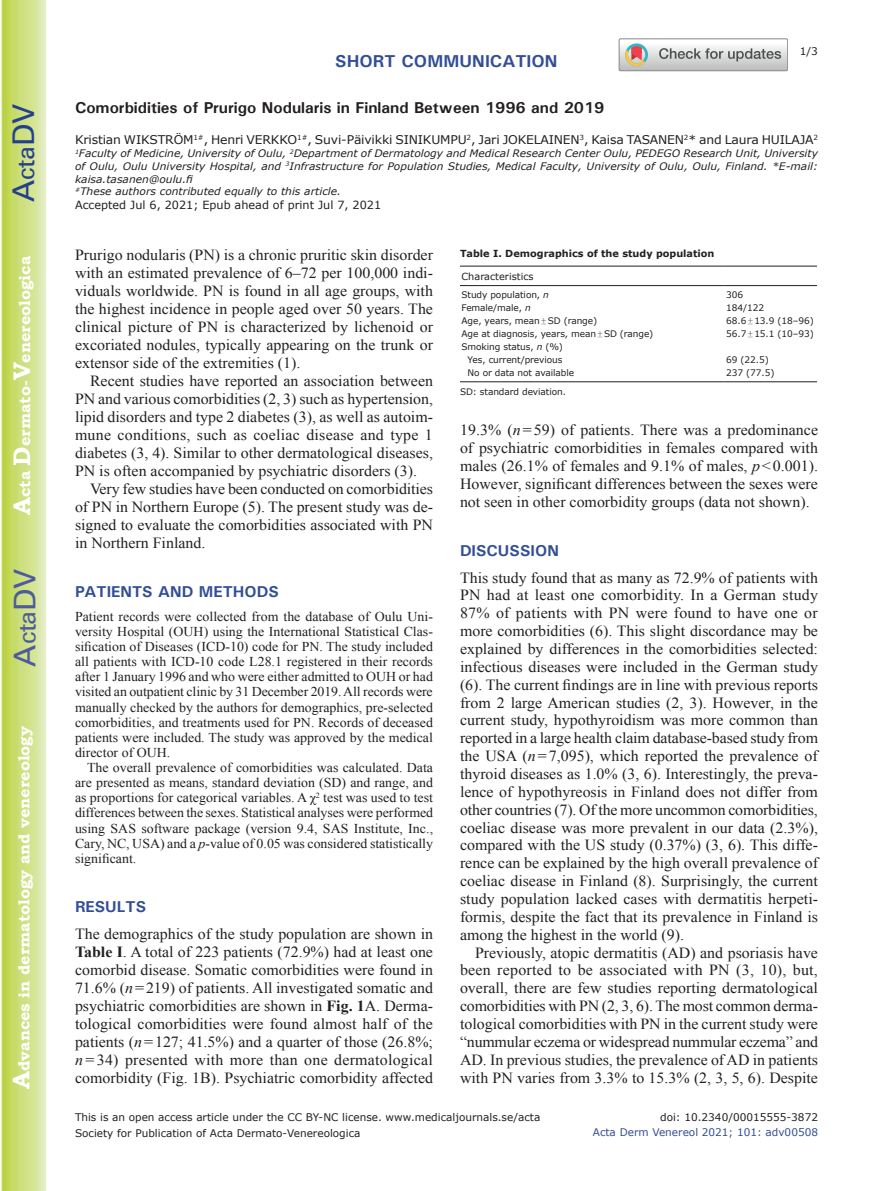
<style>
.page{position:relative;width:893px;height:1191px;background:#fff}
.page>*{position:absolute;margin:0;border:0;box-sizing:border-box;transform-origin:0 0}
.t1{font:30px "Univers";color:#4d5a9e}
.t2{font:30px "Univers";color:#253f8e}
.t3{font:700 17.25px "Univers";color:#324f95}
.t4{font:700 15.75px "Bookman Old Style";color:#fff}
.t5{font:700 15.75px "Univers";color:#231f20}
.t6{font:700 15.75px "Univers";color:#324f95}
.t7{font:15.45px/17.9px "Times New Roman";color:#231f20;text-align:justify}
.t8{font:13.5px/15.1px "Times New Roman";color:#231f20;text-align:justify}
.t9{font:12px "Verdana";letter-spacing:-.015em;color:#231f20}
.t10{font:11.25px "Verdana";color:#231f20}
.t11{font:10.5px "Verdana";color:#231f20}
.t12{font:10.5px "Verdana";color:#324f95}
.t13{font:italic 10.35px/12.8px "Verdana";color:#231f20}
.t14{font:700 9.75px "Verdana";color:#231f20}
.t15{font:9.75px "Verdana";color:#231f20}
.t16{font:9px/12.9px "Verdana";letter-spacing:-.01em;color:#231f20;text-align:right}
.s1{font-size:24px}
.s2{font-style:italic}
.s3{font-family:"Perpetua"}
.s4{font-weight:700}
</style>
<div class="page">
<svg style="left:1px;top:0;width:45px;height:1191px;background:#cfe084"></svg>
<svg style="left:619px;top:39px;width:169px;height:32px"></svg>
<hr style="left:460px;top:266px;width:265px;height:1px;background:#231f20">
<hr style="left:725px;top:266px;width:92px;height:1px;background:#231f20">
<hr style="left:460px;top:285px;width:265px;height:1px;background:#231f20">
<hr style="left:725px;top:285px;width:92px;height:1px;background:#231f20">
<hr style="left:460px;top:381px;width:265px;height:1px;background:#231f20">
<hr style="left:725px;top:381px;width:92px;height:1px;background:#231f20">
<h1 class="t2" style="left:6px;top:202px;width:100px;rotate:-90deg">A<span class="s1">cta</span>DV</h1>
<p class="t4" style="left:15px;top:515px;width:260px;rotate:-90deg"><span class="s1">A</span>cta <span class="s1">D</span>ermato-<span class="s1">V</span>enereologica</p>
<h1 class="t1" style="left:7px;top:666px;width:100px;rotate:-90deg">A<span class="s1">cta</span>DV</h1>
<p class="t4" style="left:15px;top:1088px;width:364px;rotate:-90deg"><span class="s1">A</span>dvances in dermatology and venereology</p>
<p class="t3" style="left:335px;top:50px;width:224px">SHORT COMMUNICATION</p>
<p class="t11" style="left:800px;top:44px;width:20px">1/3</p>
<p class="t5" style="left:75px;top:97px;width:531px">Comorbidities of Prurigo Nodularis in Finland Between 1996 and 2019</p>
<p class="t9" style="left:75px;top:132px;width:744px">Kristian WIKSTRÖM<sup>1#</sup>, Henri VERKKO<sup>1#</sup>, Suvi-Päivikki SINIKUMPU<sup>2</sup>, Jari JOKELAINEN<sup>3</sup>, Kaisa TASANEN<sup>2</sup>* and Laura HUILAJA<sup>2</sup></p>
<p class="t13" style="left:75px;top:147px;width:744px"><sup>1</sup>Faculty of Medicine, University of Oulu, <sup>2</sup>Department of Dermatology and Medical Research Center Oulu, PEDEGO Research Unit, University of Oulu, Oulu University Hospital, and <sup>3</sup>Infrastructure for Population Studies, Medical Faculty, University of Oulu, Oulu, Finland. *E-mail: kaisa.tasanen@oulu.fi<br><sup>#</sup>These authors contributed equally to this article.</p>
<p class="t10" style="left:75px;top:198px;width:308px">Accepted Jul 6, 2021; Epub ahead of print Jul 7, 2021</p>
<p class="t14" style="left:460px;top:247px;width:256px">Table I. Demographics of the study population</p>
<p class="t15" style="left:461px;top:270px;width:74px">Characteristics</p>
<p class="t16" style="left:461px;top:289px;width:89px">Study population, <span class="s2">n</span></p>
<p class="t16" style="left:726px;top:289px;width:18px">306</p>
<p class="t16" style="left:461px;top:302px;width:71px">Female/male, <span class="s2">n</span></p>
<p class="t16" style="left:726px;top:302px;width:39px">184/122</p>
<p class="t16" style="left:461px;top:315px;width:137px">Age, years, mean<span class="s3">±</span>SD (range)</p>
<p class="t16" style="left:726px;top:315px;width:89px">68.6<span class="s3">±</span>13.9 (18–96)</p>
<p class="t16" style="left:461px;top:327px;width:193px">Age at diagnosis, years, mean<span class="s3">±</span>SD (range)</p>
<p class="t16" style="left:726px;top:327px;width:89px">56.7<span class="s3">±</span>15.1 (10–93)</p>
<p class="t16" style="left:461px;top:340px;width:103px">Smoking status, <span class="s2">n</span> (%)<br>Yes, current/previous</p>
<p class="t7" style="left:75px;top:246px;width:360px">Prurigo nodularis (PN) is a chronic pruritic skin disorder with an estimated prevalence of 6–72 per 100,000 indi&shy;viduals worldwide. PN is found in all age groups, with the highest incidence in people aged over 50 years. The clinical picture of PN is characterized by lichenoid or excoriated nodules, typically appearing on the trunk or extensor side of the extremities (1).</p>
<p class="t7" style="left:75px;top:371px;width:360px;text-indent:15px">Recent studies have reported an association between PN and various comorbidities (2, 3) such as hypertension, lipid disorders and type 2 diabetes (3), as well as autoim&shy;mune conditions, such as coeliac disease and type 1 diabetes (3, 4). Similar to other dermatological diseases, PN is often accompanied by psychiatric disorders (3).</p>
<p class="t7" style="left:75px;top:479px;width:360px;text-indent:15px">Very few studies have been conducted on comorbidities of PN in Northern Europe (5). The present study was de&shy;signed to evaluate the comorbidities associated with PN in Northern Finland.</p>
<p class="t6" style="left:75px;top:581px;width:206px">PATIENTS AND METHODS</p>
<p class="t8" style="left:75px;top:608px;width:360px">Patient records were collected from the database of Oulu Uni&shy;versity Hospital (OUH) using the International Statistical Clas&shy;sification of Diseases (ICD-10) code for PN. The study included all patients with ICD-10 code L28.1 registered in their records after 1 January 1996 and who were either admitted to OUH or had visited an outpatient clinic by 31 December 2019. All records were manually checked by the authors for demographics, pre-selected comorbidities, and treatments used for PN. Records of deceased patients were included. The study was approved by the medical director of OUH.</p>
<p class="t8" style="left:75px;top:759px;width:360px;text-indent:12px">The overall prevalence of comorbidities was calculated. Data are presented as means, standard deviation (SD) and range, and as proportions for categorical variables. A χ<sup>2</sup> test was used to test differences between the sexes. Statistical analyses were performed using SAS software package (version 9.4, SAS Institute, Inc., Cary, NC, USA) and a <span class="s2">p</span>-value of 0.05 was considered statistically significant.</p>
<p class="t6" style="left:75px;top:896px;width:73px">RESULTS</p>
<p class="t7" style="left:75px;top:924px;width:360px">The demographics of the study population are shown in <span class="s4">Table I</span>. A total of 223 patients (72.9%) had at least one comorbid disease. Somatic comorbidities were found in 71.6% (<span class="s2">n</span>=219) of patients. All investigated somatic and psychiatric comorbidities are shown in <span class="s4">Fig. 1</span>A. Derma&shy;tological comorbidities were found almost half of the patients (<span class="s2">n</span>=127; 41.5%) and a quarter of those (26.8%; <span class="s2">n</span> = 34) presented with more than one dermatological comorbidity (Fig. 1B). Psychiatric comorbidity affected</p>
<p class="t16" style="left:726px;top:353px;width:44px">69 (22.5)</p>
<p class="t16" style="left:468px;top:366px;width:108px">No or data not available</p>
<p class="t16" style="left:726px;top:366px;width:50px">237 (77.5)</p>
<p class="t16" style="left:460px;top:385px;width:107px">SD: standard deviation.</p>
<p class="t7" style="left:460px;top:421px;width:360px">19.3% (<span class="s2">n</span>=59) of patients. There was a predominance of psychiatric comorbidities in females compared with males (26.1% of females and 9.1% of males, <span class="s2">p</span>&lt;0.001).<br>However, significant differences between the sexes were not seen in other comorbidity groups (data not shown).</p>
<p class="t6" style="left:460px;top:540px;width:100px">DISCUSSION</p>
<p class="t7" style="left:460px;top:568px;width:360px">This study found that as many as 72.9% of patients with PN had at least one comorbidity. In a German study 87% of patients with PN were found to have one or more comorbidities (6). This slight discordance may be explained by differences in the comorbidities selected: infectious diseases were included in the German study (6). The current findings are in line with previous reports from 2 large American studies (2, 3). However, in the current study, hypothyroidism was more common than reported in a large health claim database-based study from the USA (<span class="s2">n</span>=7,095), which reported the prevalence of thyroid diseases as 1.0% (3, 6). Interestingly, the preva&shy;lence of hypothyreosis in Finland does not differ from other countries (7). Of the more uncommon comorbidities, coeliac disease was more prevalent in our data (2.3%), compared with the US study (0.37%) (3, 6). This diffe&shy;rence can be explained by the high overall prevalence of coeliac disease in Finland (8). Surprisingly, the current study population lacked cases with dermatitis herpeti&shy;formis, despite the fact that its prevalence in Finland is among the highest in the world (9).</p>
<p class="t7" style="left:460px;top:943px;width:360px;text-indent:15px">Previously, atopic dermatitis (AD) and psoriasis have been reported to be associated with PN (3, 10), but, overall, there are few studies reporting dermatological comorbidities with PN (2, 3, 6). The most common derma&shy;tological comorbidities with PN in the current study were “nummular eczema or widespread nummular eczema” and AD. In previous studies, the prevalence of AD in patients with PN varies from 3.3% to 15.3% (2, 3, 5, 6). Despite</p>
<p class="t11" style="left:75px;top:1110px;width:467px">This is an open access article under the CC BY-NC license. www.medicaljournals.se/acta</p>
<p class="t11" style="left:660px;top:1110px;width:159px">doi: 10.2340/00015555-3872</p>
<p class="t11" style="left:75px;top:1126px;width:287px">Society for Publication of Acta Dermato-Venereologica</p>
<p class="t12" style="left:593px;top:1125px;width:227px">Acta Derm Venereol 2021; 101: adv00508</p>
</div>
